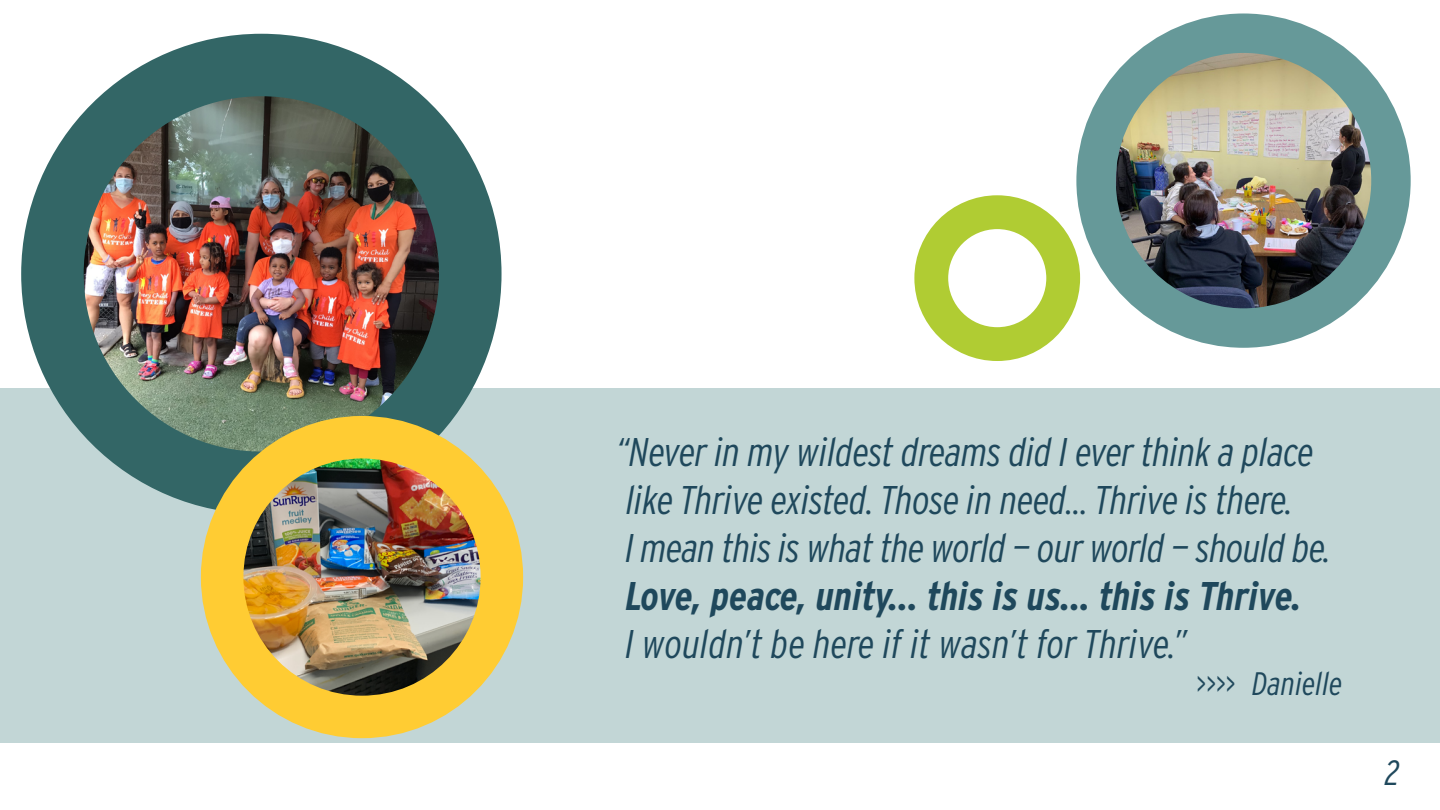
<style>
.page{position:relative;width:1440px;height:810px;background:#fff}
.page>*{position:absolute;margin:0;border:0;box-sizing:border-box;transform-origin:0 0}
.Quote_option_2{font:italic 300 40px/48px "Interstate Condensed";letter-spacing:-.01em;color:#1f485c}
.t1{font:italic 300 35px "Interstate Condensed";color:#1f485c}
.t2{font:italic 300 32.5px "Interstate Condensed";color:#1f485c}
.s1{font-weight:700}
</style>
<div class="page">
<div style="left:0;top:388px;width:1440px;height:354px;background:#c2d6d6"></div>
<img style="left:52px;top:94px;width:418px;height:360px">
<div style="left:21px;top:34px;width:481px;height:480px;border:62px solid #366;border-radius:50%"></div>
<img style="left:222px;top:437px;width:280px;height:280px;border-radius:140px">
<div style="left:201px;top:416px;width:322px;height:322px;border:42px solid #fc3;border-radius:50%"></div>
<img style="left:1116px;top:34px;width:255px;height:292px">
<div style="left:1076px;top:14px;width:335px;height:334px;border:39px solid #699;border-radius:50%"></div>
<div style="left:914px;top:195px;width:166px;height:166px;border:34px solid #b0cc33;border-radius:50%"></div>
<p class="Quote_option_2" style="left:616px;top:428px;width:716px">“Never in my wildest dreams did I ever think a place like Thrive existed. Those in need… Thrive is there.<br>I mean this is what the world — our world — should be.<br><span class="s1">Love, peace, unity… this is us... this is Thrive.<br></span>I wouldn’t be here if it wasn’t for Thrive.”</p>
<h3 class="t2" style="left:1197px;top:665px;width:147px">&gt;&gt;&gt;&gt; Danielle</h3>
<p class="t1" style="left:1385px;top:753px;width:16px">2</p>
</div>
